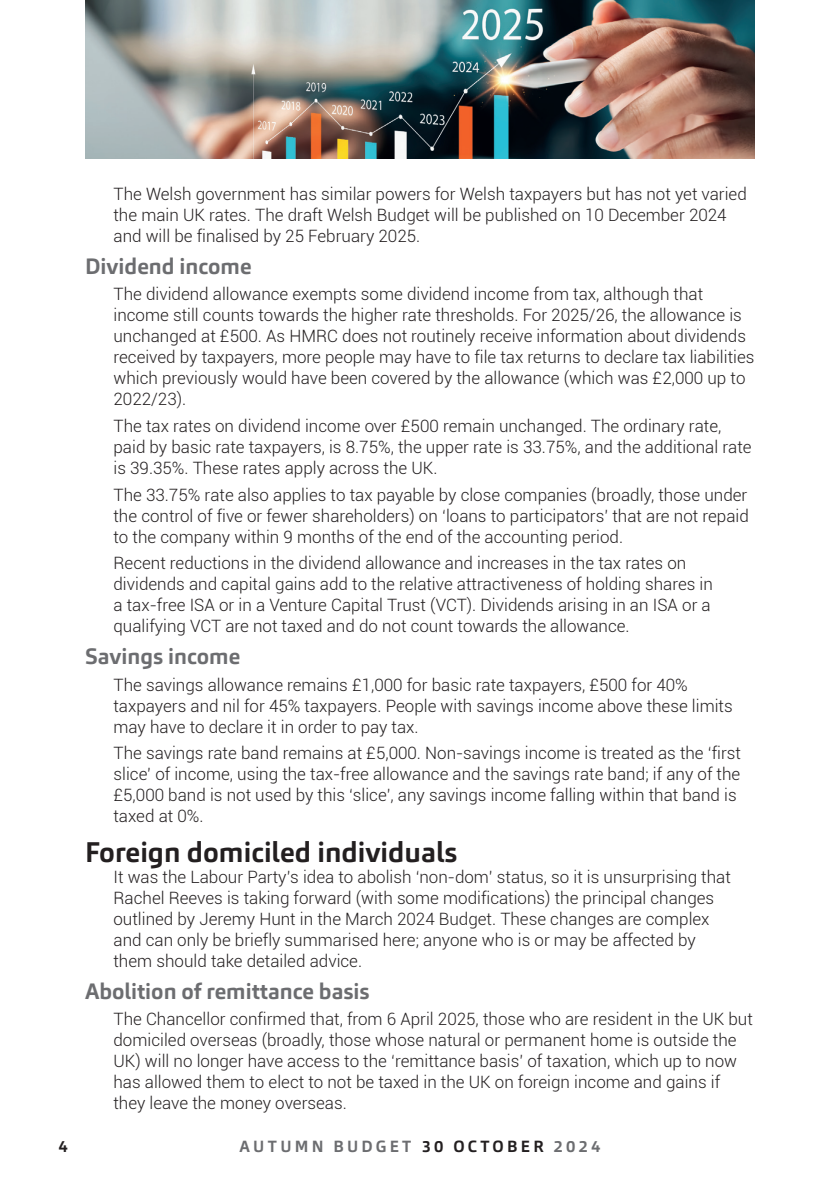
<style>
.page{position:relative;width:840px;height:1191px;background:#fff}
.page>*{position:absolute;margin:0;border:0;box-sizing:border-box;transform-origin:0 0}
.t1{font:700 28px "Carnac";color:#231f20}
.t2{font:700 22px "Carnac";color:#6c6d70}
.t3{font:300 17px/21px "Roboto";color:#231f20}
.t4{font:700 16px "Carnac";letter-spacing:.2em;color:#6c6d70}
.t5{font:700 16px "Carnac";color:#231f20}
.s1{color:#231f20}
</style>
<div class="page">
<img style="left:85px;top:0;width:669px;height:159px">
<p class="t3" style="left:113px;top:183px;width:634px">The Welsh government has similar powers for Welsh taxpayers but has not yet varied the main UK rates. The draft Welsh Budget will be published on 10 December 2024 and will be finalised by 25 February 2025.</p>
<p class="t2" style="left:85px;top:252px;width:168px">Dividend income</p>
<p class="t3" style="left:113px;top:283px;width:642px">The dividend allowance exempts some dividend income from tax, although that income still counts towards the higher rate thresholds. For 2025/26, the allowance is unchanged at £500. As HMRC does not routinely receive information about dividends received by taxpayers, more people may have to file tax returns to declare tax liabilities which previously would have been covered by the allowance (which was £2,000 up to 2022/23).</p>
<p class="t3" style="left:113px;top:415px;width:639px">The tax rates on dividend income over £500 remain unchanged. The ordinary rate, paid by basic rate taxpayers, is 8.75%, the upper rate is 33.75%, and the additional rate is 39.35%. These rates apply across the UK.</p>
<p class="t3" style="left:113px;top:483px;width:636px;text-align:justify">The 33.75% rate also applies to tax payable by close companies (broadly, those under the control of five or fewer shareholders) on ‘loans to participators’ that are not repaid to the company within 9 months of the end of the accounting period.</p>
<p class="t3" style="left:113px;top:552px;width:600px">Recent reductions in the dividend allowance and increases in the tax rates on dividends and capital gains add to the relative attractiveness of holding shares in a tax-free ISA or in a Venture Capital Trust (VCT). Dividends arising in an ISA or a qualifying VCT are not taxed and do not count towards the allowance.</p>
<p class="t2" style="left:85px;top:642px;width:156px">Savings income</p>
<p class="t3" style="left:113px;top:673px;width:620px">The savings allowance remains £1,000 for basic rate taxpayers, £500 for 40% taxpayers and nil for 45% taxpayers. People with savings income above these limits may have to declare it in order to pay tax.</p>
<p class="t3" style="left:113px;top:742px;width:628px">The savings rate band remains at £5,000. Non-savings income is treated as the ‘first slice’ of income, using the tax-free allowance and the savings rate band; if any of the £5,000 band is not used by this ‘slice’, any savings income falling within that band is taxed at 0%.</p>
<h1 class="t1" style="left:85px;top:834px;width:373px">Foreign domiciled individuals</h1>
<p class="t3" style="left:113px;top:865px;width:618px">It was the Labour Party’s idea to abolish ‘non-dom’ status, so it is unsurprising that Rachel Reeves is taking forward (with some modifications) the principal changes outlined by Jeremy Hunt in the March 2024 Budget. These changes are complex and can only be briefly summarised here; anyone who is or may be affected by them should take detailed advice.</p>
<p class="t2" style="left:85px;top:976px;width:286px">Abolition of remittance basis</p>
<p class="t3" style="left:113px;top:1008px;width:640px">The Chancellor confirmed that, from 6 April 2025, those who are resident in the UK but domiciled overseas (broadly, those whose natural or permanent home is outside the UK) will no longer have access to the ‘remittance basis’ of taxation, which up to now has allowed them to elect to not be taxed in the UK on foreign income and gains if they leave the money overseas.</p>
<p class="t5" style="left:59px;top:1136px;width:11px">4</p>
<p class="t4" style="left:239px;top:1136px;width:362px">AUTUMN BUDGET <span class="s1">30 OCTOBER</span> 2024</p>
</div>
